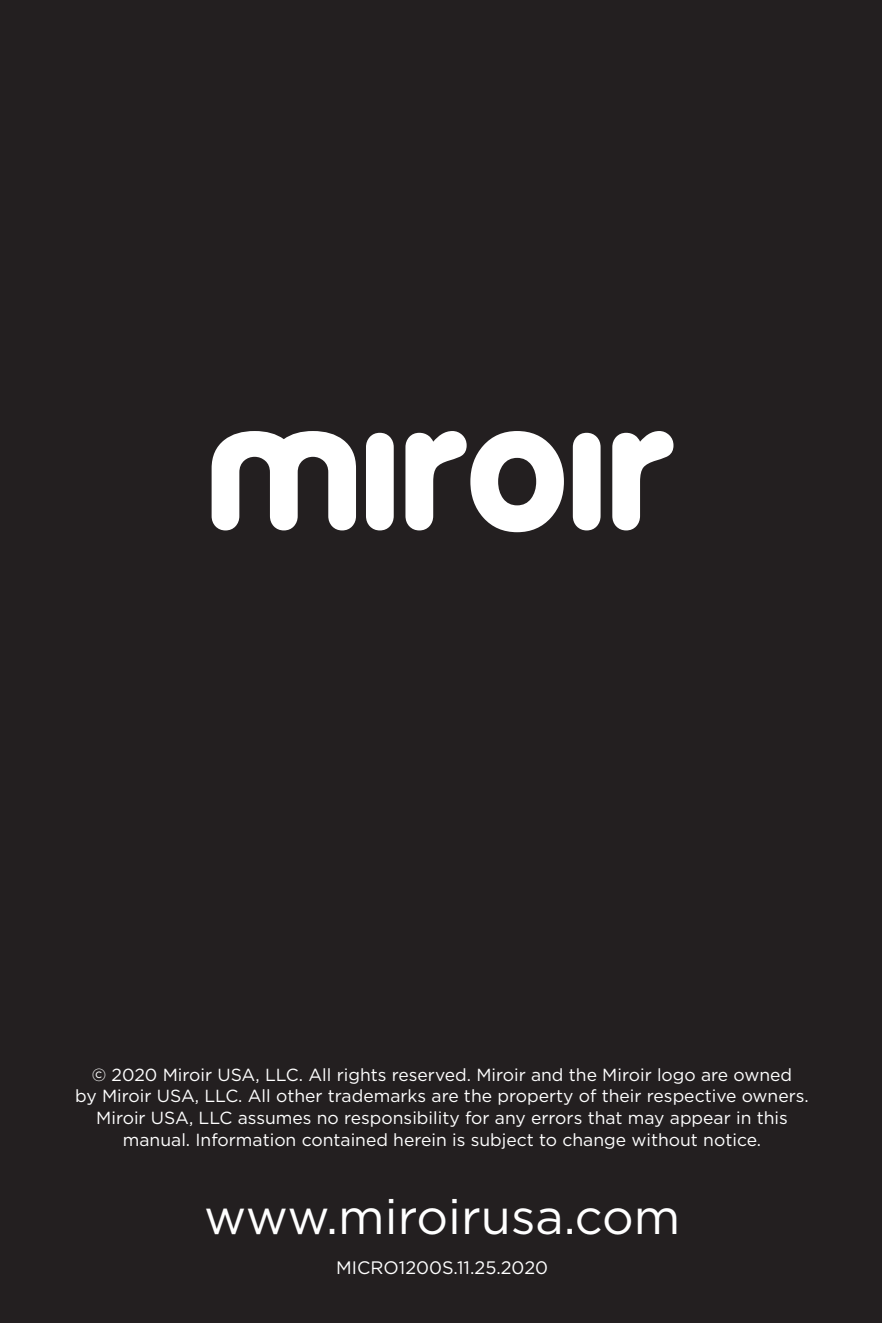
<style>
.page{position:relative;width:882px;height:1323px;background:#231f20}
.page>*{position:absolute;margin:0;border:0;box-sizing:border-box;transform-origin:0 0}
.t1{font:49px "Gotham";color:#fff}
.t2{font:18.2px "Gotham";color:#fff}
.t3{font:17.5px/21.7px "Gotham";color:#fff;text-align:center}
</style>
<div class="page">
<svg style="left:366px;top:433px;width:28px;height:97px"></svg>
<svg style="left:405px;top:431px;width:159px;height:101px"></svg>
<svg style="left:573px;top:433px;width:28px;height:97px"></svg>
<svg style="left:612px;top:431px;width:61px;height:99px"></svg>
<svg style="left:212px;top:431px;width:144px;height:99px"></svg>
<p class="t3" style="left:75px;top:1063px;width:735px">© 2020 Miroir USA, LLC. All rights reserved. Miroir and the Miroir logo are owned<br>by Miroir USA, LLC. All other trademarks are the property of their respective owners.<br>Miroir USA, LLC assumes no responsibility for any errors that may appear in this manual. Information contained herein is subject to change without notice.</p>
<p class="t1" style="left:204px;top:1185px;width:478px">www.miroirusa.com</p>
<p class="t2" style="left:336px;top:1256px;width:213px">MICRO1200S.11.25.2020</p>
</div>
